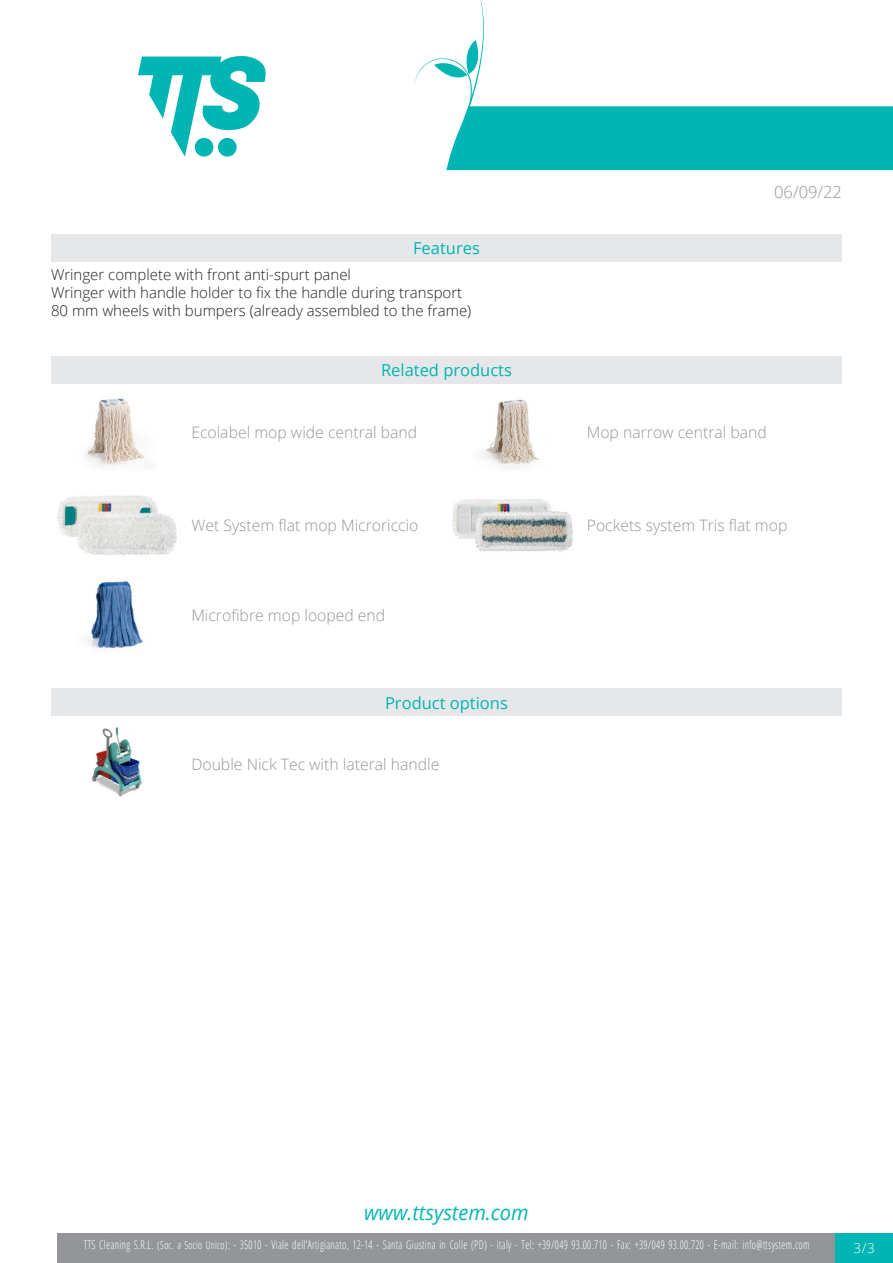
<style>
.page{position:relative;width:893px;height:1263px;background:#fff}
.page>*{position:absolute;margin:0;border:0;box-sizing:border-box;transform-origin:0 0}
.t1{font:italic 20.85px "Open Sans";color:#00b5b3;scale:.96 1}
.Titolo4{font:16.5px "Open Sans";color:#00b5b3}
.Titolo5{font:16.5px "Open Sans";color:#00b5b3}
.t2{font:300 16.5px "Open Sans";color:#939598}
.Titolo10{font:16.5px "Open Sans";color:#00b5b3}
.Nome{font:300 15.75px "Open Sans";color:#939598}
.CaratteristicheTecni{font:300 15px "Open Sans";color:#231f20}
.t3{font:300 13.5px "Open Sans";color:#fff}
.t4{font:300 12px "Open Sans Condensed";letter-spacing:.035em;color:#fff;scale:.85 1}
.s1{font-size:11.25px}
</style>
<div class="page">
<svg style="left:138px;top:56px;width:128px;height:101px"></svg>
<div style="left:57px;top:1233px;width:779px;height:30px;background:#939598"></div>
<div style="left:836px;top:1233px;width:57px;height:30px;background:#00b5b3"></div>
<svg style="left:415px;top:0;width:478px;height:170px"></svg>
<div style="left:51px;top:234px;width:791px;height:28px;background:#e6e7e9"></div>
<div style="left:51px;top:356px;width:791px;height:28px;background:#e6e7e9"></div>
<img style="left:85px;top:398px;width:61px;height:70px">
<img style="left:482px;top:399px;width:57px;height:70px">
<img style="left:57px;top:495px;width:120px;height:60px">
<img style="left:452px;top:499px;width:121px;height:53px">
<img style="left:87px;top:580px;width:56px;height:69px">
<div style="left:51px;top:688px;width:791px;height:28px;background:#e6e7e9"></div>
<img style="left:91px;top:727px;width:51px;height:70px">
<p class="Titolo10" style="left:413px;top:237px;width:68px">Features</p>
<p class="CaratteristicheTecni" style="left:51px;top:264px;width:301px">Wringer complete with front anti-spurt panel</p>
<p class="CaratteristicheTecni" style="left:51px;top:282px;width:413px">Wringer with handle holder to fix the handle during transport</p>
<p class="CaratteristicheTecni" style="left:51px;top:300px;width:422px">80 mm wheels with bumpers (already assembled to the frame)</p>
<p class="Titolo4" style="left:381px;top:359px;width:132px">Related products</p>
<h2 class="t2" style="left:774px;top:180px;width:69px">06/09/22</h2>
<p class="Nome" style="left:191px;top:421px;width:227px">Ecolabel mop wide central band</p>
<p class="Nome" style="left:587px;top:421px;width:182px">Mop narrow central band</p>
<p class="Nome" style="left:191px;top:514px;width:229px">Wet System flat mop Microriccio</p>
<p class="Nome" style="left:587px;top:514px;width:202px">Pockets system Tris flat mop</p>
<p class="Nome" style="left:191px;top:604px;width:195px">Microfibre mop looped end</p>
<p class="Titolo5" style="left:385px;top:691px;width:124px">Product options</p>
<p class="Nome" style="left:191px;top:753px;width:249px">Double Nick Tec with lateral handle</p>
<h1 class="t1" style="left:364px;top:1198px;width:173px">www.ttsystem.com</h1>
<p class="t4" style="left:84px;top:1236px;width:855px">TTS Cleaning S.R.L. <span class="s1">(Soc. a Socio Unico)</span>: - 35010 - Viale dell’Artigianato, 12-14 - Santa Giustina in Colle (PD) - Italy - Tel: +39/049 93.00.710 - Fax: +39/049 93.00.720 - E-mail: info@ttsystem.com</p>
<p class="t3" style="left:854px;top:1239px;width:23px">3/3</p>
</div>
